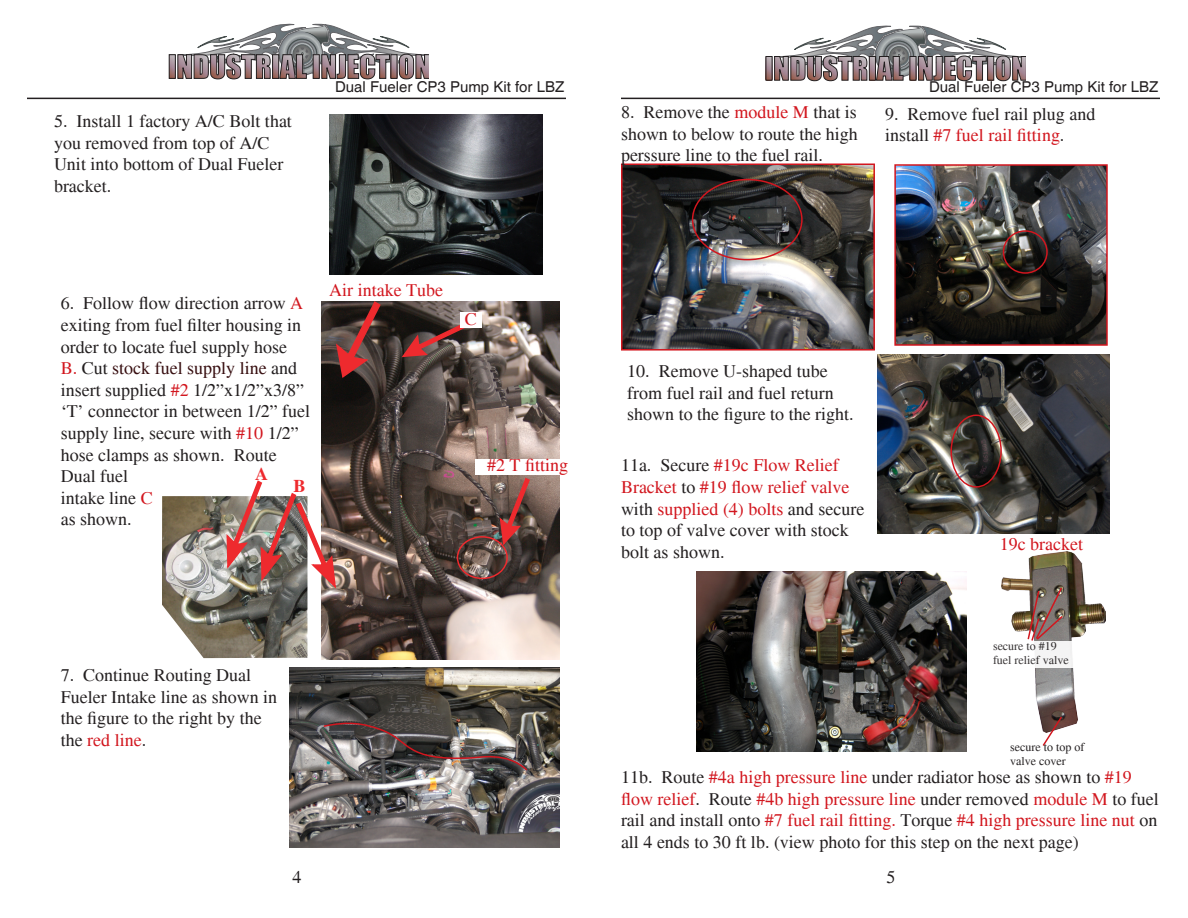
<style>
.page{position:relative;width:1188px;height:918px;background:#fff}
.page>*{position:absolute;margin:0;border:0;box-sizing:border-box;transform-origin:0 0}
.t1{font:18px/21.6px "Times";color:#231f20}
.t2{font:18px "Times";color:#d2161e}
.t3{font:700 18px "Times";color:#ee2a2e}
.t4{font:15px "Helvetica";color:#231f20}
.t5{font:12px/14.4px "Times";color:#231f20}
.s1{color:#d2161e}
.s2{color:#370e10}
</style>
<div class="page">
<hr style="left:621px;top:98px;width:539px;height:1px;background:#231f20">
<hr style="left:27px;top:98px;width:539px;height:1px;background:#231f20">
<svg style="left:169px;top:24px;width:259px;height:56px"></svg>
<svg style="left:766px;top:26px;width:259px;height:55px"></svg>
<img style="left:329px;top:115px;width:213px;height:159px">
<img style="left:162px;top:496px;width:145px;height:162px">
<img style="left:322px;top:301px;width:238px;height:358px">
<svg style="left:499px;top:477px;width:32px;height:70px;background:#7e4742"></svg>
<div style="left:457px;top:536px;width:51px;height:43px;border:2px solid #ee2a2e;border-radius:50%"></div>
<img style="left:226px;top:479px;width:111px;height:112px">
<div style="left:475px;top:459px;width:105px;height:16px;background:#fff"></div>
<svg style="left:335px;top:301px;width:47px;height:78px;background:#693533"></svg>
<svg style="left:400px;top:322px;width:67px;height:36px;background:#633835"></svg>
<div style="left:460px;top:313px;width:22px;height:15px;background:#fff"></div>
<img style="left:289px;top:668px;width:271px;height:180px">
<img style="left:322px;top:721px;width:207px;height:51px">
<img style="left:624px;top:167px;width:248px;height:181px">
<div style="left:621px;top:164px;width:254px;height:187px;border:2px solid #d2161e"></div>
<div style="left:692px;top:179px;width:111px;height:81px;border:2px solid #d2161e;border-radius:50%"></div>
<img style="left:897px;top:167px;width:208px;height:176px">
<div style="left:894px;top:164px;width:214px;height:182px;border:2px solid #d2161e"></div>
<div style="left:1003px;top:230px;width:45px;height:44px;border:2px solid #d2161e;border-radius:50%"></div>
<img style="left:878px;top:354px;width:231px;height:180px">
<div style="left:950px;top:415px;width:52px;height:73px;border:2px solid #d2161e;border-radius:50%"></div>
<img style="left:1002px;top:552px;width:104px;height:176px">
<svg style="left:1041px;top:715px;width:23px;height:31px"></svg>
<div style="left:993px;top:641px;width:85px;height:27px;background:#fff"></div>
<svg style="left:1026px;top:586px;width:38px;height:56px;background:#8e726c"></svg>
<img style="left:696px;top:572px;width:271px;height:180px">
<p class="t1" style="left:54px;top:111px;width:239px">5. Install 1 factory A/C Bolt that you removed from top of A/C<br>Unit into bottom of Dual Fueler bracket.</p>
<p class="t4" style="left:335px;top:78px;width:231px">Dual Fueler CP3 Pump Kit for LBZ</p>
<p class="t4" style="left:929px;top:78px;width:231px">Dual Fueler CP3 Pump Kit for LBZ</p>
<p class="t1" style="left:621px;top:102px;width:238px;text-align:justify">8. Remove the <span class="s1">module M</span> that is shown to below to route the high perssure line to the fuel rail.</p>
<p class="t1" style="left:885px;top:103px;width:212px">9. Remove fuel rail plug and install <span class="s1">#7 fuel rail fitting</span>.</p>
<p class="t1" style="left:61px;top:293px;width:251px">6. Follow flow direction arrow <span class="s1">A </span>exiting from fuel filter housing in order to locate fuel supply hose<br><span class="s1">B.</span> Cut <span class="s2">stock fuel supply line</span> and insert supplied <span class="s1">#2</span> 1/2”x1/2”x3/8” ‘T’ connector in between 1/2” fuel supply line, secure with <span class="s1">#10</span> 1/2” hose clamps as shown. Route<br>Dual fuel<br>intake line <span class="s1">C<br></span>as shown.</p>
<p class="t3" style="left:255px;top:464px;width:14px">A</p>
<p class="t3" style="left:293px;top:476px;width:14px">B</p>
<p class="t2" style="left:329px;top:280px;width:115px">Air intake Tube</p>
<p class="t2" style="left:465px;top:309px;width:14px">C</p>
<p class="t2" style="left:487px;top:455px;width:83px">#2 T fitting</p>
<p class="t1" style="left:61px;top:665px;width:218px">7. Continue Routing Dual<br>Fueler Intake line as shown in the figure to the right by the the <span class="s1">red line</span>.</p>
<p class="t1" style="left:627px;top:360px;width:228px">10. Remove U-shaped tube from fuel rail and fuel return shown to the figure to the right.</p>
<p class="t1" style="left:621px;top:455px;width:245px">11a. Secure <span class="s1">#19c Flow Relief<br>Bracket</span> to <span class="s1">#19 flow relief valve </span>with <span class="s1">supplied (4) bolts</span> and secure to top of valve cover with stock bolt as shown.</p>
<p class="t2" style="left:1000px;top:534px;width:85px">19c bracket</p>
<p class="t5" style="left:993px;top:638px;width:77px">secure to #19 fuel relief valve</p>
<p class="t5" style="left:1010px;top:740px;width:76px">secure to top of valve cover</p>
<p class="t1" style="left:621px;top:766px;width:539px">11b. Route <span class="s1">#4a high pressure line</span> under radiator hose as shown to <span class="s1">#19 flow relief</span>. Route <span class="s1">#4b high pressure line</span> under removed <span class="s1">module M</span> to fuel rail and install onto <span class="s1">#7 fuel rail fitting.</span> Torque <span class="s1">#4 high pressure line nut</span> on all 4 ends to 30 ft lb. (view photo for this step on the next page)</p>
<p class="t1" style="left:292px;top:867px;width:10px">4</p>
<p class="t1" style="left:886px;top:867px;width:10px">5</p>
</div>
